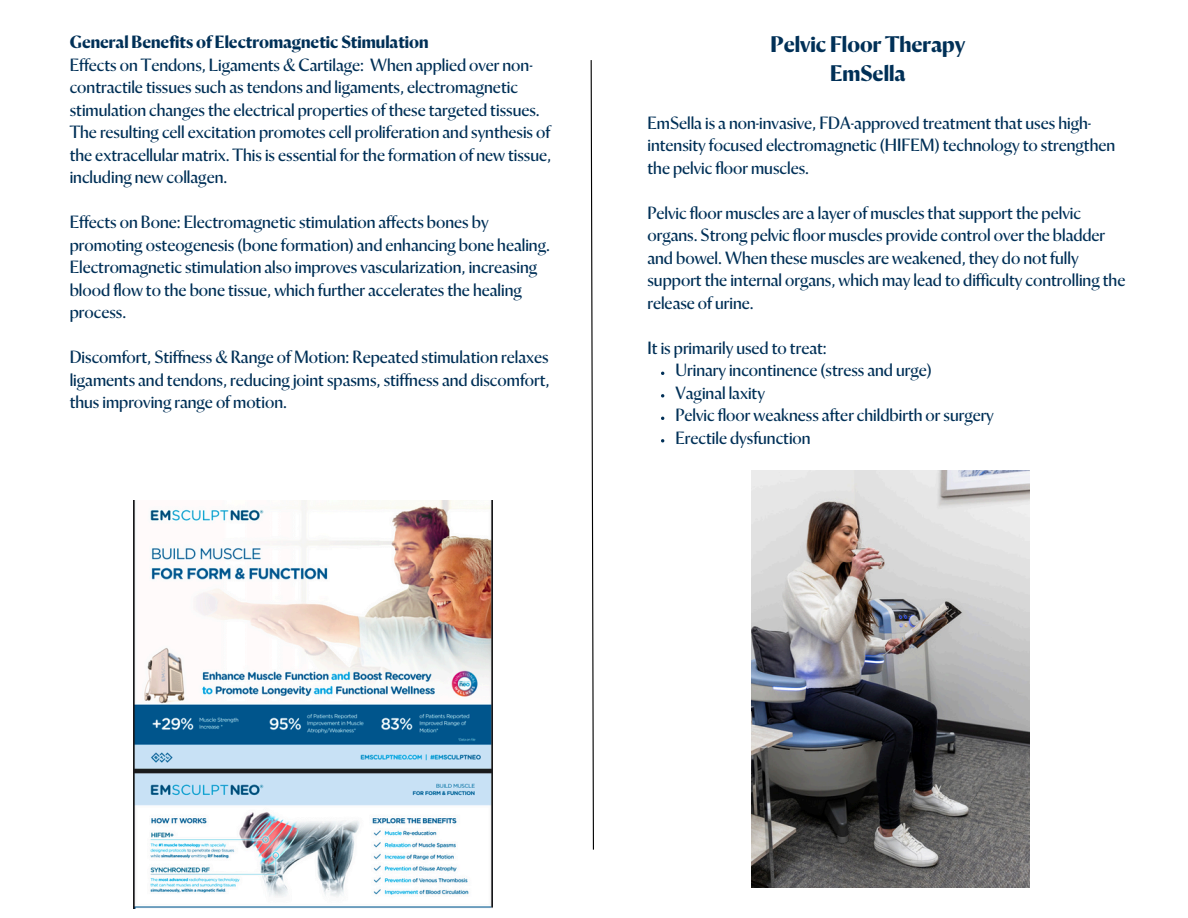
<style>
.page{position:relative;width:1188px;height:918px;background:#fff}
.page>*{position:absolute;margin:0;border:0;box-sizing:border-box;transform-origin:0 0}
.t1{font:700 21px/29.2px "Orleans";color:#003057;text-align:center}
.t2{font:16.5px/22.5px "Orleans";color:#003057}
.t3{font:700 16.5px "Orleans";color:#003057}
</style>
<div class="page">
<svg style="left:590px;top:60px;width:4px;height:790px"></svg>
<img style="left:751px;top:470px;width:278px;height:418px">
<img style="left:133px;top:500px;width:359px;height:409px">
<p class="t3" style="left:70px;top:35px;width:360px">General Benefits of Electromagnetic Stimulation</p>
<p class="t2" style="left:70px;top:55px;width:483px">Effects on Tendons, Ligaments &amp; Cartilage: When applied over non&shy;contractile tissues such as tendons and ligaments, electromagnetic stimulation changes the electrical properties of these targeted tissues.<br>The resulting cell excitation promotes cell proliferation and synthesis of the extracellular matrix. This is essential for the formation of new tissue, including new collagen.</p>
<p class="t2" style="left:70px;top:212px;width:482px">Effects on Bone: Electromagnetic stimulation affects bones by promoting osteogenesis (bone formation) and enhancing bone healing.<br>Electromagnetic stimulation also improves vascularization, increasing blood flow to the bone tissue, which further accelerates the healing process.</p>
<p class="t2" style="left:70px;top:347px;width:481px;text-align:justify">Discomfort, Stiffness &amp; Range of Motion: Repeated stimulation relaxes ligaments and tendons, reducing joint spasms, stiffness and discomfort, thus improving range of motion.</p>
<p class="t1" style="left:771px;top:32px;width:196px">Pelvic Floor Therapy<br>EmSella</p>
<p class="t2" style="left:648px;top:113px;width:469px">EmSella is a non-invasive, FDA-approved treatment that uses high&shy;intensity focused electromagnetic (HIFEM) technology to strengthen the pelvic floor muscles.</p>
<p class="t2" style="left:648px;top:203px;width:479px">Pelvic floor muscles are a layer of muscles that support the pelvic organs. Strong pelvic floor muscles provide control over the bladder and bowel. When these muscles are weakened, they do not fully support the internal organs, which may lead to difficulty controlling the release of urine.</p>
<p class="t2" style="left:648px;top:338px;width:181px">It is primarily used to treat:</p>
<p class="t2" style="left:676px;top:360px;width:258px">Urinary incontinence (stress and urge)</p>
<p class="t2" style="left:676px;top:383px;width:91px">Vaginal laxity</p>
<p class="t2" style="left:676px;top:405px;width:320px">Pelvic floor weakness after childbirth or surgery</p>
<h1 class="t2" style="left:676px;top:428px;width:137px">Erectile dysfunction</h1>
</div>
